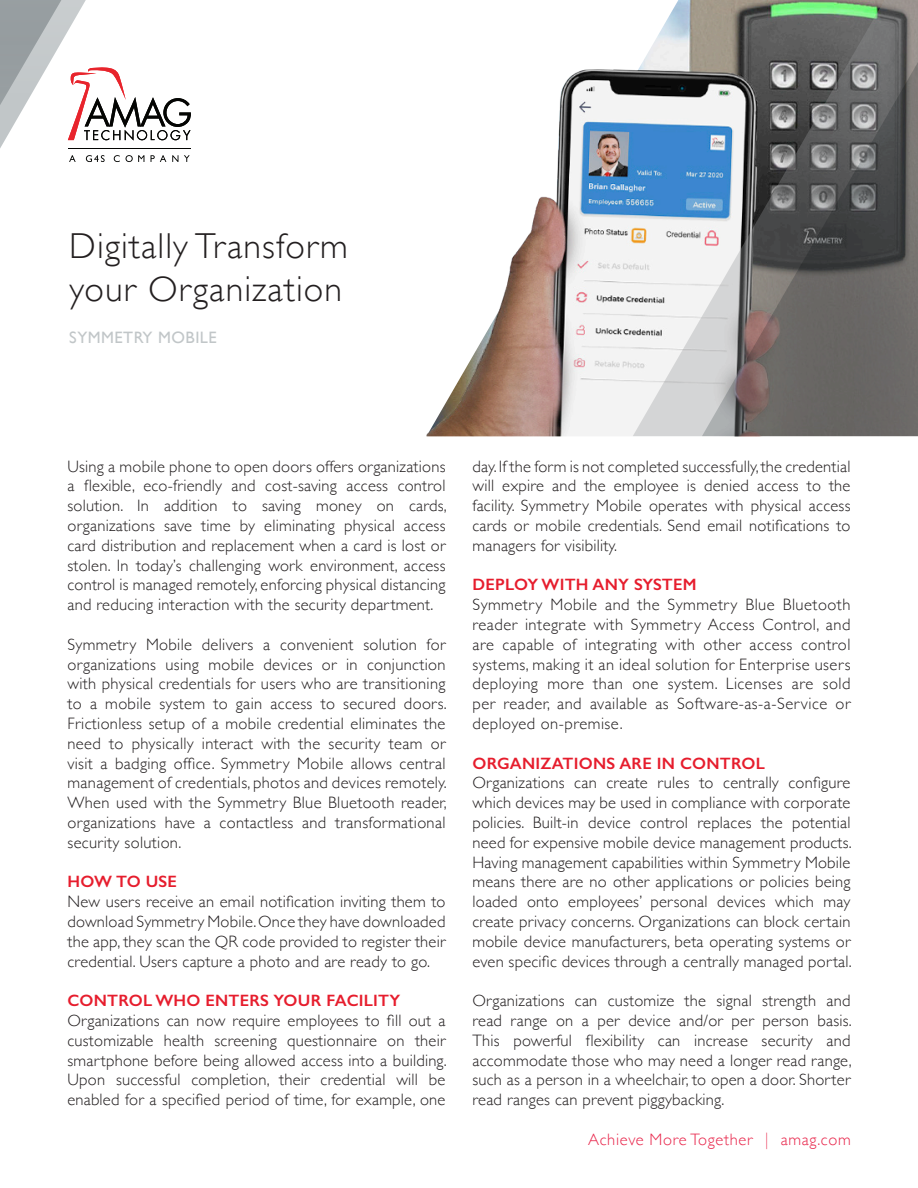
<style>
.page{position:relative;width:918px;height:1188px;background:#fff}
.page>*{position:absolute;margin:0;border:0;box-sizing:border-box;transform-origin:0 0}
.Heading{font:300 36px/43.2px "Gill Sans";letter-spacing:.03em;color:#231f20}
.t1{font:300 16.5px/19.8px "Gill Sans";letter-spacing:.015em;color:#231f20;text-align:justify}
.Subheading_No_Return{font:600 16.5px "Gill Sans";letter-spacing:.015em;color:#e61d2d}
.t2{font:300 16.5px "Gill Sans";letter-spacing:.04em;color:#e8264b}
.Document_Type{font:16.5px "Gill Sans";letter-spacing:.03em;color:#c1c6c8}
</style>
<div class="page">
<img style="left:427px;top:69px;width:206px;height:367px">
<svg style="left:0;top:0;width:191px;height:162px"></svg>
<svg style="left:633px;top:0;width:285px;height:436px"></svg>
<svg style="left:702px;top:39px;width:216px;height:397px;background:#727273"></svg>
<p class="Heading" style="left:69px;top:223px;width:280px">Digitally Transform your Organization</p>
<p class="Document_Type" style="left:69px;top:328px;width:149px">SYMMETRY MOBILE</p>
<p class="t1" style="left:68px;top:455px;width:381px">Using a mobile phone to open doors offers organizations a flexible, eco-friendly and cost-saving access control solution. In addition to saving money on cards, organizations save time by eliminating physical access card distribution and replacement when a card is lost or stolen. In today’s challenging work environment, access control is managed remotely, enforcing physical distancing and reducing interaction with the security department.</p>
<p class="t1" style="left:68px;top:634px;width:381px">Symmetry Mobile delivers a convenient solution for organizations using mobile devices or in conjunction with physical credentials for users who are transitioning to a mobile system to gain access to secured doors.<br>Frictionless setup of a mobile credential eliminates the need to physically interact with the security team or visit a badging office. Symmetry Mobile allows central management of credentials, photos and devices remotely.<br>When used with the Symmetry Blue Bluetooth reader, organizations have a contactless and transformational security solution.</p>
<p class="Subheading_No_Return" style="left:68px;top:872px;width:111px">HOW TO USE</p>
<p class="t1" style="left:68px;top:891px;width:380px">New users receive an email notification inviting them to download Symmetry Mobile. Once they have downloaded the app, they scan the QR code provided to register their credential. Users capture a photo and are ready to go.</p>
<p class="Subheading_No_Return" style="left:68px;top:991px;width:334px">CONTROL WHO ENTERS YOUR FACILITY</p>
<p class="t1" style="left:68px;top:1010px;width:381px">Organizations can now require employees to fill out a customizable health screening questionnaire on their smartphone before being allowed access into a building.<br>Upon successful completion, their credential will be enabled for a specified period of time, for example, one</p>
<p class="t1" style="left:472px;top:455px;width:380px">day. If the form is not completed successfully, the credential will expire and the employee is denied access to the facility. Symmetry Mobile operates with physical access cards or mobile credentials. Send email notifications to managers for visibility.</p>
<p class="Subheading_No_Return" style="left:472px;top:575px;width:226px">DEPLOY WITH ANY SYSTEM</p>
<p class="t1" style="left:472px;top:594px;width:380px">Symmetry Mobile and the Symmetry Blue Bluetooth reader integrate with Symmetry Access Control, and are capable of integrating with other access control systems, making it an ideal solution for Enterprise users deploying more than one system. Licenses are sold per reader, and available as Software-as-a-Service or deployed on-premise.</p>
<p class="Subheading_No_Return" style="left:472px;top:753px;width:294px">ORGANIZATIONS ARE IN CONTROL</p>
<p class="t1" style="left:472px;top:772px;width:381px">Organizations can create rules to centrally configure which devices may be used in compliance with corporate policies. Built-in device control replaces the potential need for expensive mobile device management products.<br>Having management capabilities within Symmetry Mobile means there are no other applications or policies being loaded onto employees’ personal devices which may create privacy concerns. Organizations can block certain mobile device manufacturers, beta operating systems or even specific devices through a centrally managed portal.</p>
<p class="t1" style="left:472px;top:990px;width:381px">Organizations can customize the signal strength and read range on a per device and/or per person basis.<br>This powerful flexibility can increase security and accommodate those who may need a longer read range, such as a person in a wheelchair, to open a door. Shorter read ranges can prevent piggybacking.</p>
<p class="t2" style="left:588px;top:1127px;width:264px">Achieve More Together ︱ amag.com</p>
</div>
